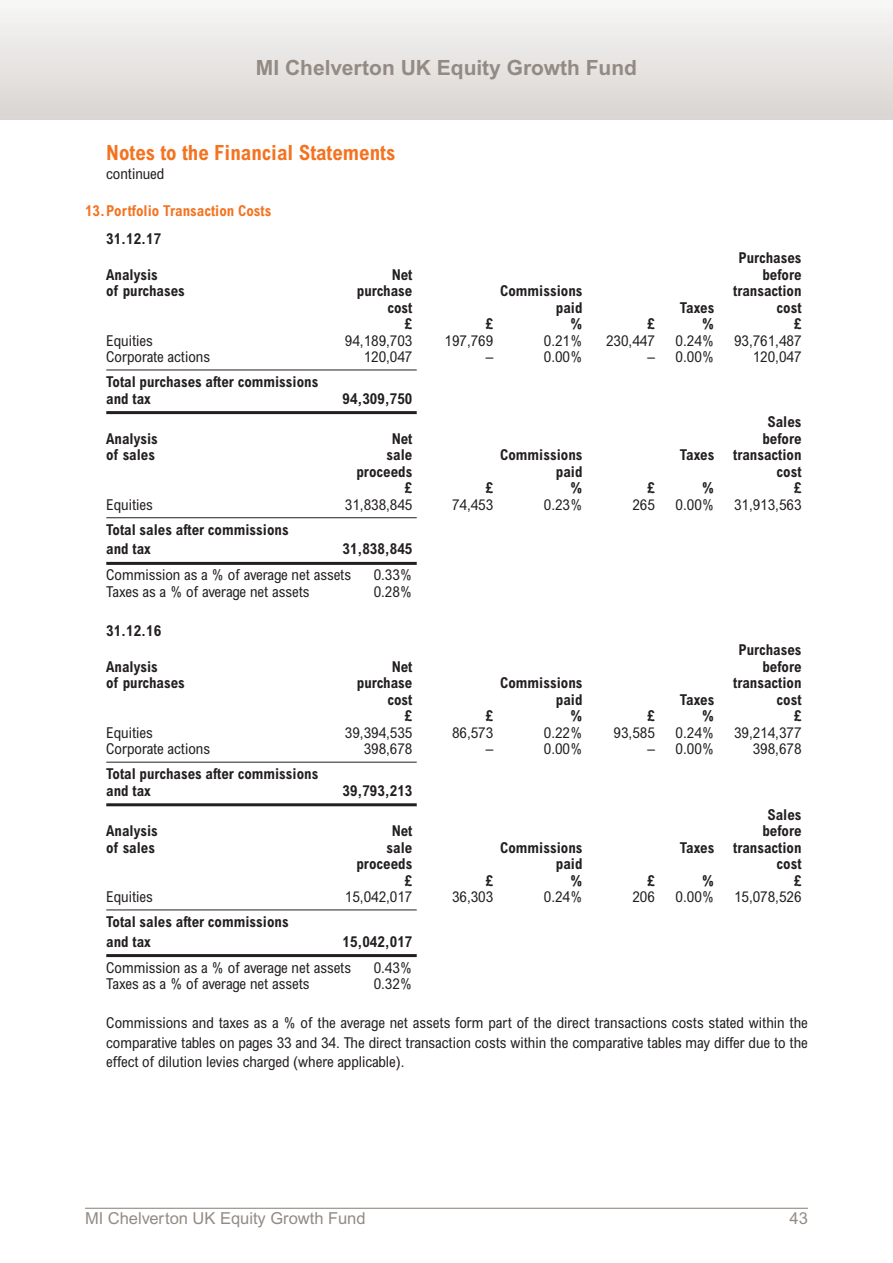
<style>
.page{position:relative;width:893px;height:1263px;background:#fff}
.page>*{position:absolute;margin:0;border:0;box-sizing:border-box;transform-origin:0 0}
.t1{font:700 21px "Arial";color:#938a84}
.t2{font:700 condensed 21px "Arial";color:#f47321}
.t3{font:16.5px "Arial";color:#938a84}
.t4{font:condensed 15px/19.5px "Arial";color:#231f20;text-align:justify}
.t5{font:700 condensed 15px/16.5px "Arial";color:#231f20}
.t6{font:700 condensed 15px "Arial";color:#f47321}
</style>
<div class="page">
<hr style="left:106px;top:370px;width:311px;height:1px;background:#231f20">
<hr style="left:106px;top:411px;width:311px;height:3px;background:#231f20">
<hr style="left:106px;top:517px;width:311px;height:1px;background:#231f20">
<hr style="left:106px;top:562px;width:311px;height:3px;background:#231f20">
<hr style="left:106px;top:762px;width:311px;height:1px;background:#231f20">
<hr style="left:106px;top:803px;width:311px;height:3px;background:#231f20">
<hr style="left:106px;top:909px;width:311px;height:1px;background:#231f20">
<hr style="left:106px;top:954px;width:311px;height:3px;background:#231f20">
<div style="left:0;top:0;width:893px;height:119px;background:linear-gradient(to bottom,#f7f7f6,#dad5d2)"></div>
<hr style="left:85px;top:1208px;width:723px;height:1px;background:#938a84">
<h1 class="t1" style="left:256px;top:60px;width:383px">MI Chelverton UK Equity Growth Fund</h1>
<h1 class="t2" style="left:106px;top:145px;width:291px">Notes to the Financial Statements</h1>
<p class="t4" style="left:106px;top:165px;width:60px">continued</p>
<p class="t6" style="left:85px;top:205px;width:188px">13.Portfolio Transaction Costs</p>
<p class="t5" style="left:106px;top:231px;width:56px">31.12.17</p>
<p class="t5" style="left:738px;top:251px;width:65px">Purchases</p>
<p class="t5" style="left:106px;top:267px;width:53px">Analysis</p>
<p class="t5" style="left:392px;top:267px;width:22px">Net</p>
<p class="t5" style="left:762px;top:267px;width:41px">before</p>
<p class="t5" style="left:106px;top:284px;width:80px">of purchases</p>
<p class="t5" style="left:357px;top:284px;width:57px">purchase</p>
<p class="t5" style="left:500px;top:284px;width:84px">Commissions</p>
<p class="t5" style="left:733px;top:284px;width:70px">transaction</p>
<p class="t5" style="left:387px;top:300px;width:26px">cost</p>
<p class="t5" style="left:556px;top:300px;width:28px">paid</p>
<p class="t5" style="left:680px;top:300px;width:36px">Taxes</p>
<p class="t5" style="left:777px;top:300px;width:26px">cost</p>
<p class="t5" style="left:405px;top:317px;width:9px">£</p>
<p class="t5" style="left:486px;top:317px;width:9px">£</p>
<p class="t5" style="left:570px;top:317px;width:14px">%</p>
<p class="t5" style="left:647px;top:317px;width:9px">£</p>
<p class="t5" style="left:702px;top:317px;width:14px">%</p>
<p class="t5" style="left:794px;top:317px;width:9px">£</p>
<p class="t4" style="left:106px;top:332px;width:48px">Equities</p>
<p class="t4" style="left:345px;top:332px;width:69px">94,189,703</p>
<p class="t4" style="left:444px;top:332px;width:50px">197,769</p>
<p class="t4" style="left:544px;top:332px;width:40px">0.21%</p>
<p class="t4" style="left:606px;top:332px;width:50px">230,447</p>
<p class="t4" style="left:676px;top:332px;width:40px">0.24%</p>
<p class="t4" style="left:734px;top:332px;width:69px">93,761,487</p>
<p class="t4" style="left:106px;top:348px;width:105px">Corporate actions</p>
<p class="t4" style="left:364px;top:348px;width:50px">120,047</p>
<p class="t4" style="left:486px;top:348px;width:9px">–</p>
<p class="t4" style="left:544px;top:348px;width:40px">0.00%</p>
<p class="t4" style="left:647px;top:348px;width:69px">– 0.00%</p>
<p class="t4" style="left:753px;top:348px;width:50px">120,047</p>
<p class="t5" style="left:106px;top:375px;width:214px">Total purchases after commissions and tax</p>
<p class="t5" style="left:342px;top:391px;width:71px">94,309,750</p>
<p class="t5" style="left:767px;top:415px;width:36px">Sales</p>
<p class="t5" style="left:106px;top:432px;width:53px">Analysis</p>
<p class="t5" style="left:392px;top:432px;width:22px">Net</p>
<p class="t5" style="left:762px;top:432px;width:41px">before</p>
<p class="t5" style="left:106px;top:448px;width:50px">of sales</p>
<p class="t5" style="left:387px;top:448px;width:27px">sale</p>
<p class="t5" style="left:500px;top:448px;width:84px">Commissions</p>
<p class="t5" style="left:680px;top:448px;width:36px">Taxes</p>
<p class="t5" style="left:733px;top:448px;width:70px">transaction</p>
<p class="t5" style="left:356px;top:465px;width:58px">proceeds</p>
<p class="t5" style="left:556px;top:465px;width:28px">paid</p>
<p class="t5" style="left:777px;top:465px;width:26px">cost</p>
<p class="t5" style="left:405px;top:481px;width:9px">£</p>
<p class="t5" style="left:486px;top:481px;width:9px">£</p>
<p class="t5" style="left:570px;top:481px;width:14px">%</p>
<p class="t5" style="left:647px;top:481px;width:9px">£</p>
<p class="t5" style="left:702px;top:481px;width:14px">%</p>
<p class="t5" style="left:794px;top:481px;width:9px">£</p>
<p class="t4" style="left:106px;top:496px;width:48px">Equities</p>
<p class="t4" style="left:345px;top:496px;width:69px">31,838,845</p>
<p class="t4" style="left:452px;top:496px;width:43px">74,453</p>
<p class="t4" style="left:544px;top:496px;width:40px">0.23%</p>
<p class="t4" style="left:632px;top:496px;width:24px">265</p>
<p class="t4" style="left:676px;top:496px;width:40px">0.00%</p>
<p class="t4" style="left:734px;top:496px;width:69px">31,913,563</p>
<p class="t5" style="left:106px;top:521px;width:184px;line-height:19.5px">Total sales after commissions and tax</p>
<p class="t5" style="left:342px;top:542px;width:71px">31,838,845</p>
<p class="t4" style="left:106px;top:567px;width:246px">Commission as a % of average net assets</p>
<p class="t4" style="left:374px;top:567px;width:40px">0.33%</p>
<p class="t4" style="left:106px;top:583px;width:205px">Taxes as a % of average net assets</p>
<p class="t4" style="left:374px;top:583px;width:40px">0.28%</p>
<p class="t5" style="left:106px;top:624px;width:56px">31.12.16</p>
<p class="t5" style="left:738px;top:643px;width:65px">Purchases</p>
<p class="t5" style="left:106px;top:660px;width:53px">Analysis</p>
<p class="t5" style="left:392px;top:660px;width:22px">Net</p>
<p class="t5" style="left:762px;top:660px;width:41px">before</p>
<p class="t5" style="left:106px;top:676px;width:80px">of purchases</p>
<p class="t5" style="left:357px;top:676px;width:57px">purchase</p>
<p class="t5" style="left:500px;top:676px;width:84px">Commissions</p>
<p class="t5" style="left:733px;top:676px;width:70px">transaction</p>
<p class="t5" style="left:387px;top:693px;width:26px">cost</p>
<p class="t5" style="left:556px;top:693px;width:28px">paid</p>
<p class="t5" style="left:680px;top:693px;width:36px">Taxes</p>
<p class="t5" style="left:777px;top:693px;width:26px">cost</p>
<p class="t5" style="left:405px;top:709px;width:9px">£</p>
<p class="t5" style="left:486px;top:709px;width:9px">£</p>
<p class="t5" style="left:570px;top:709px;width:14px">%</p>
<p class="t5" style="left:647px;top:709px;width:9px">£</p>
<p class="t5" style="left:702px;top:709px;width:14px">%</p>
<p class="t5" style="left:794px;top:709px;width:9px">£</p>
<p class="t4" style="left:106px;top:724px;width:48px">Equities</p>
<p class="t4" style="left:345px;top:724px;width:69px">39,394,535</p>
<p class="t4" style="left:452px;top:724px;width:43px">86,573</p>
<p class="t4" style="left:544px;top:724px;width:40px">0.22%</p>
<p class="t4" style="left:614px;top:724px;width:43px">93,585</p>
<p class="t4" style="left:676px;top:724px;width:40px">0.24%</p>
<p class="t4" style="left:734px;top:724px;width:69px">39,214,377</p>
<p class="t4" style="left:106px;top:741px;width:105px">Corporate actions</p>
<p class="t4" style="left:364px;top:741px;width:50px">398,678</p>
<p class="t4" style="left:486px;top:741px;width:9px">–</p>
<p class="t4" style="left:544px;top:741px;width:40px">0.00%</p>
<p class="t4" style="left:647px;top:741px;width:69px">– 0.00%</p>
<p class="t4" style="left:753px;top:741px;width:50px">398,678</p>
<p class="t5" style="left:106px;top:767px;width:214px">Total purchases after commissions and tax</p>
<p class="t5" style="left:342px;top:784px;width:71px">39,793,213</p>
<p class="t5" style="left:767px;top:807px;width:36px">Sales</p>
<p class="t5" style="left:106px;top:824px;width:53px">Analysis</p>
<p class="t5" style="left:392px;top:824px;width:22px">Net</p>
<p class="t5" style="left:762px;top:824px;width:41px">before</p>
<p class="t5" style="left:106px;top:840px;width:50px">of sales</p>
<p class="t5" style="left:387px;top:840px;width:27px">sale</p>
<p class="t5" style="left:500px;top:840px;width:84px">Commissions</p>
<p class="t5" style="left:680px;top:840px;width:36px">Taxes</p>
<p class="t5" style="left:733px;top:840px;width:70px">transaction</p>
<p class="t5" style="left:356px;top:857px;width:58px">proceeds</p>
<p class="t5" style="left:556px;top:857px;width:28px">paid</p>
<p class="t5" style="left:777px;top:857px;width:26px">cost</p>
<p class="t5" style="left:405px;top:873px;width:9px">£</p>
<p class="t5" style="left:486px;top:873px;width:9px">£</p>
<p class="t5" style="left:570px;top:873px;width:14px">%</p>
<p class="t5" style="left:647px;top:873px;width:9px">£</p>
<p class="t5" style="left:702px;top:873px;width:14px">%</p>
<p class="t5" style="left:794px;top:873px;width:9px">£</p>
<p class="t4" style="left:106px;top:888px;width:48px">Equities</p>
<p class="t4" style="left:345px;top:888px;width:69px">15,042,017</p>
<p class="t4" style="left:452px;top:888px;width:43px">36,303</p>
<p class="t4" style="left:544px;top:888px;width:40px">0.24%</p>
<p class="t4" style="left:632px;top:888px;width:24px">206</p>
<p class="t4" style="left:676px;top:888px;width:40px">0.00%</p>
<p class="t4" style="left:734px;top:888px;width:69px">15,078,526</p>
<p class="t5" style="left:106px;top:913px;width:184px;line-height:19.5px">Total sales after commissions and tax</p>
<p class="t5" style="left:342px;top:934px;width:71px">15,042,017</p>
<p class="t4" style="left:106px;top:959px;width:246px">Commission as a % of average net assets</p>
<p class="t4" style="left:374px;top:959px;width:40px">0.43%</p>
<p class="t4" style="left:106px;top:975px;width:205px">Taxes as a % of average net assets</p>
<p class="t4" style="left:374px;top:975px;width:40px">0.32%</p>
<p class="t4" style="left:106px;top:1014px;width:703px">Commissions and taxes as a % of the average net assets form part of the direct transactions costs stated within the comparative tables on pages 33 and 34. The direct transaction costs within the comparative tables may differ due to the effect of dilution levies charged (where applicable).</p>
<p class="t3" style="left:85px;top:1212px;width:282px">MI Chelverton UK Equity Growth Fund</p>
<p class="t3" style="left:790px;top:1212px;width:20px">43</p>
</div>
